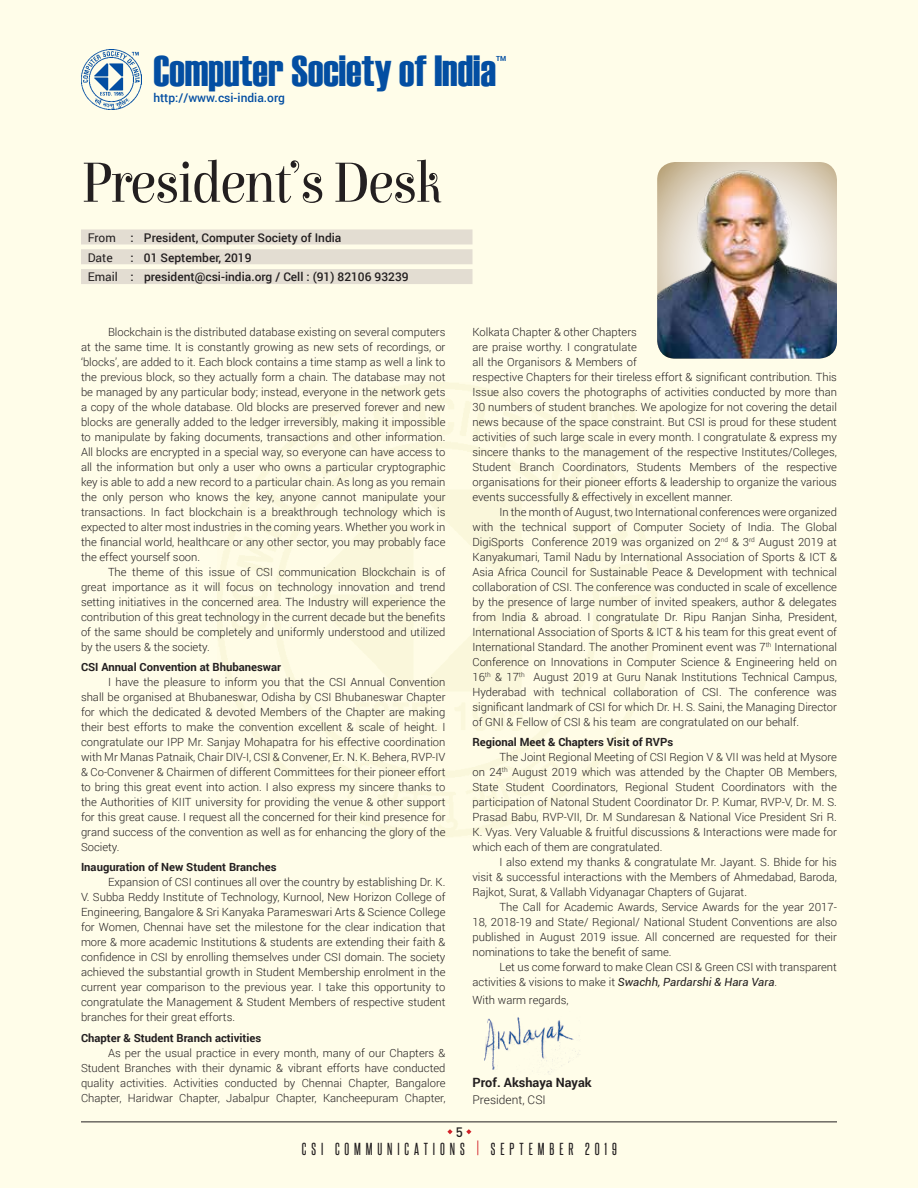
<style>
.page{position:relative;width:918px;height:1188px;background:#fffde9}
.page>*{position:absolute;margin:0;border:0;box-sizing:border-box;transform-origin:0 0}
.t1{font:60px "Elsie";letter-spacing:-.04em;color:#231f20;scale:.9 1}
.t2{font:43.5px "Haettenschweiler";color:#034ea2}
.t3{font:15px "Steelfish Rg";letter-spacing:.325em;color:#231f20}
.t4{font:500 13.5px "DIN Pro";color:#231f20}
.t5{font:700 12.75px "Roboto";color:#231f20}
.t6{font:500 12px/19.8px "Roboto";color:#231f20}
.t7{font:500 12px "Roboto";color:#034ea2}
.t8{font:300 12px "Roboto";color:#231f20}
.t9{font:300 11.25px/15px "Roboto";color:#231f20;text-align:justify}
.t10{font:700 11.25px "Roboto";color:#231f20}
.t11{font:700 7.05px "Roboto";color:#034ea2}
.s1{font-weight:400}
.s2{font-weight:400;font-style:italic}
.s3{color:#d2232a}
</style>
<div class="page">
<img style="left:81px;top:49px;width:60px;height:61px">
<div style="left:81px;top:229px;width:391px;height:15px;background:#e3ddd2"></div>
<div style="left:81px;top:249px;width:391px;height:15px;background:#e3ddd2"></div>
<div style="left:81px;top:269px;width:391px;height:15px;background:#e3ddd2"></div>
<img style="left:484px;top:1017px;width:96px;height:56px">
<img style="left:657px;top:162px;width:180px;height:197px">
<svg style="left:447px;top:1129px;width:6px;height:5px"></svg>
<svg style="left:466px;top:1129px;width:5px;height:5px"></svg>
<hr style="left:81px;top:1122px;width:756px;height:1px;background:#231f20">
<h2 class="t2" style="left:153px;top:41px;width:344px">Computer Society of India</h2>
<p class="t11" style="left:496px;top:53px;width:12px">TM</p>
<p class="t7" style="left:153px;top:90px;width:133px">http://www.csi-india.org</p>
<h1 class="t1" style="left:81px;top:149px;width:403px">President’s Desk</h1>
<p class="t6" style="left:88px;top:227px;width:255px"><span class="s1">From</span> : President, Computer Society of India<br><span class="s1">Date</span></p>
<p class="t6" style="left:88px;top:247px;width:322px;text-indent:43px">: 01 September, 2019<br><span class="s1">Email</span> : president@csi-india.org / Cell : (91) 82106 93239</p>
<p class="t9" style="left:81px;top:324px;width:366px;text-indent:27px">Blockchain is the distributed database existing on several computers at the same time. It is constantly growing as new sets of recordings, or ‘blocks’, are added to it. Each block contains a time stamp as well a link to the previous block, so they actually form a chain. The database may not be managed by any particular body; instead, everyone in the network gets a copy of the whole database. Old blocks are preserved forever and new blocks are generally added to the ledger irreversibly, making it impossible to manipulate by faking documents, transactions and other information.<br>All blocks are encrypted in a special way, so everyone can have access to all the information but only a user who owns a particular cryptographic key is able to add a new record to a particular chain. As long as you remain the only person who knows the key, anyone cannot manipulate your transactions. In fact blockchain is a breakthrough technology which is expected to alter most industries in the coming years. Whether you work in the financial world, healthcare or any other sector, you may probably face the effect yourself soon.</p>
<p class="t9" style="left:81px;top:564px;width:366px;text-indent:27px">The theme of this issue of CSI communication Blockchain is of great importance as it will focus on technology innovation and trend setting initiatives in the concerned area. The Industry will experience the contribution of this great technology in the current decade but the benefits of the same should be completely and uniformly understood and utilized by the users &amp; the society.</p>
<p class="t10" style="left:81px;top:659px;width:202px">CSI Annual Convention at Bhubaneswar</p>
<p class="t9" style="left:81px;top:674px;width:366px;text-indent:27px">I have the pleasure to inform you that the CSI Annual Convention shall be organised at Bhubaneswar, Odisha by CSI Bhubaneswar Chapter for which the dedicated &amp; devoted Members of the Chapter are making their best efforts to make the convention excellent &amp; scale of height. I congratulate our IPP Mr. Sanjay Mohapatra for his effective coordination with Mr Manas Patnaik, Chair DIV-I, CSI &amp; Convener, Er. N. K. Behera, RVP-IV &amp; Co-Convener &amp; Chairmen of different Committees for their pioneer effort to bring this great event into action. I also express my sincere thanks to the Authorities of KIIT university for providing the venue &amp; other support for this great cause. I request all the concerned for their kind presence for grand success of the convention as well as for enhancing the glory of the Society.</p>
<p class="t10" style="left:81px;top:860px;width:197px">Inauguration of New Student Branches</p>
<p class="t9" style="left:81px;top:875px;width:366px;text-indent:27px">Expansion of CSI continues all over the country by establishing Dr. K.<br>V. Subba Reddy Institute of Technology, Kurnool, New Horizon College of Engineering, Bangalore &amp; Sri Kanyaka Parameswari Arts &amp; Science College for Women, Chennai have set the milestone for the clear indication that more &amp; more academic Institutions &amp; students are extending their faith &amp; confidence in CSI by enrolling themselves under CSI domain. The society achieved the substantial growth in Student Membership enrolment in the current year comparison to the previous year. I take this opportunity to congratulate the Management &amp; Student Members of respective student branches for their great efforts.</p>
<p class="t10" style="left:81px;top:1030px;width:182px">Chapter &amp; Student Branch activities</p>
<p class="t9" style="left:81px;top:1045px;width:366px;text-indent:27px">As per the usual practice in every month, many of our Chapters &amp; Student Branches with their dynamic &amp; vibrant efforts have conducted quality activities. Activities conducted by Chennai Chapter, Bangalore Chapter, Haridwar Chapter, Jabalpur Chapter, Kancheepuram Chapter,</p>
<p class="t9" style="left:472px;top:324px;width:366px;text-align:left">Kolkata Chapter &amp; other Chapters<br>are praise worthy. I congratulate<br>all the Organisors &amp; Members of<br>respective Chapters for their tireless effort &amp; significant contribution. This Issue also covers the photographs of activities conducted by more than 30 numbers of student branches. We apologize for not covering the detail news because of the space constraint. But CSI is proud for these student activities of such large scale in every month. I congratulate &amp; express my sincere thanks to the management of the respective Institutes/Colleges, Student Branch Coordinators, Students Members of the respective organisations for their pioneer efforts &amp; leadership to organize the various events successfully &amp; effectively in excellent manner.</p>
<p class="t9" style="left:472px;top:504px;width:366px;text-indent:27px">In the month of August, two International conferences were organized with the technical support of Computer Society of India. The Global DigiSports Conference 2019 was organized on 2<sup>nd</sup> &amp; 3<sup>rd</sup> August 2019 at Kanyakumari, Tamil Nadu by International Association of Sports &amp; ICT &amp; Asia Africa Council for Sustainable Peace &amp; Development with technical collaboration of CSI. The conference was conducted in scale of excellence by the presence of large number of invited speakers, author &amp; delegates from India &amp; abroad. I congratulate Dr. Ripu Ranjan Sinha, President, International Association of Sports &amp; ICT &amp; his team for this great event of International Standard. The another Prominent event was 7<sup>th</sup> International Conference on Innovations in Computer Science &amp; Engineering held on 16<sup>th</sup> &amp; 17<sup>th</sup> August 2019 at Guru Nanak Institutions Technical Campus, Hyderabad with technical collaboration of CSI. The conference was significant landmark of CSI for which Dr. H. S. Saini, the Managing Director of GNI &amp; Fellow of CSI &amp; his team are congratulated on our behalf.</p>
<p class="t10" style="left:472px;top:734px;width:202px">Regional Meet &amp; Chapters Visit of RVPs</p>
<p class="t9" style="left:472px;top:749px;width:366px;text-indent:27px">The Joint Regional Meeting of CSI Region V &amp; VII was held at Mysore on 24<sup>th</sup> August 2019 which was attended by the Chapter OB Members, State Student Coordinators, Regional Student Coordinators with the participation of Natonal Student Coordinator Dr. P. Kumar, RVP-V, Dr. M. S.<br>Prasad Babu, RVP-VII, Dr. M Sundaresan &amp; National Vice President Sri R.<br>K. Vyas. Very Valuable &amp; fruitful discussions &amp; Interactions were made for which each of them are congratulated.</p>
<p class="t9" style="left:472px;top:854px;width:366px;text-indent:27px">I also extend my thanks &amp; congratulate Mr. Jayant. S. Bhide for his visit &amp; successful interactions with the Members of Ahmedabad, Baroda, Rajkot, Surat, &amp; Vallabh Vidyanagar Chapters of Gujarat.</p>
<p class="t9" style="left:472px;top:899px;width:366px;text-indent:27px">The Call for Academic Awards, Service Awards for the year 2017- 18, 2018-19 and State/ Regional/ National Student Conventions are also published in August 2019 issue. All concerned are requested for their nominations to take the benefit of same.</p>
<p class="t9" style="left:472px;top:959px;width:366px;text-indent:27px">Let us come forward to make Clean CSI &amp; Green CSI with transparent activities &amp; visions to make it <span class="s2">Swachh, Pardarshi &amp; Hara Vara</span>.</p>
<p class="t9" style="left:472px;top:992px;width:98px">With warm regards,</p>
<p class="t5" style="left:472px;top:1074px;width:121px">Prof. Akshaya Nayak</p>
<p class="t8" style="left:472px;top:1091px;width:75px">President, CSI</p>
<p class="t4" style="left:456px;top:1121px;width:9px">5</p>
<h3 class="t3" style="left:302px;top:1138px;width:317px">CSI COMMUNIC ATIONS <span class="s3">|</span> SEPTEMBER 2019</h3>
</div>
